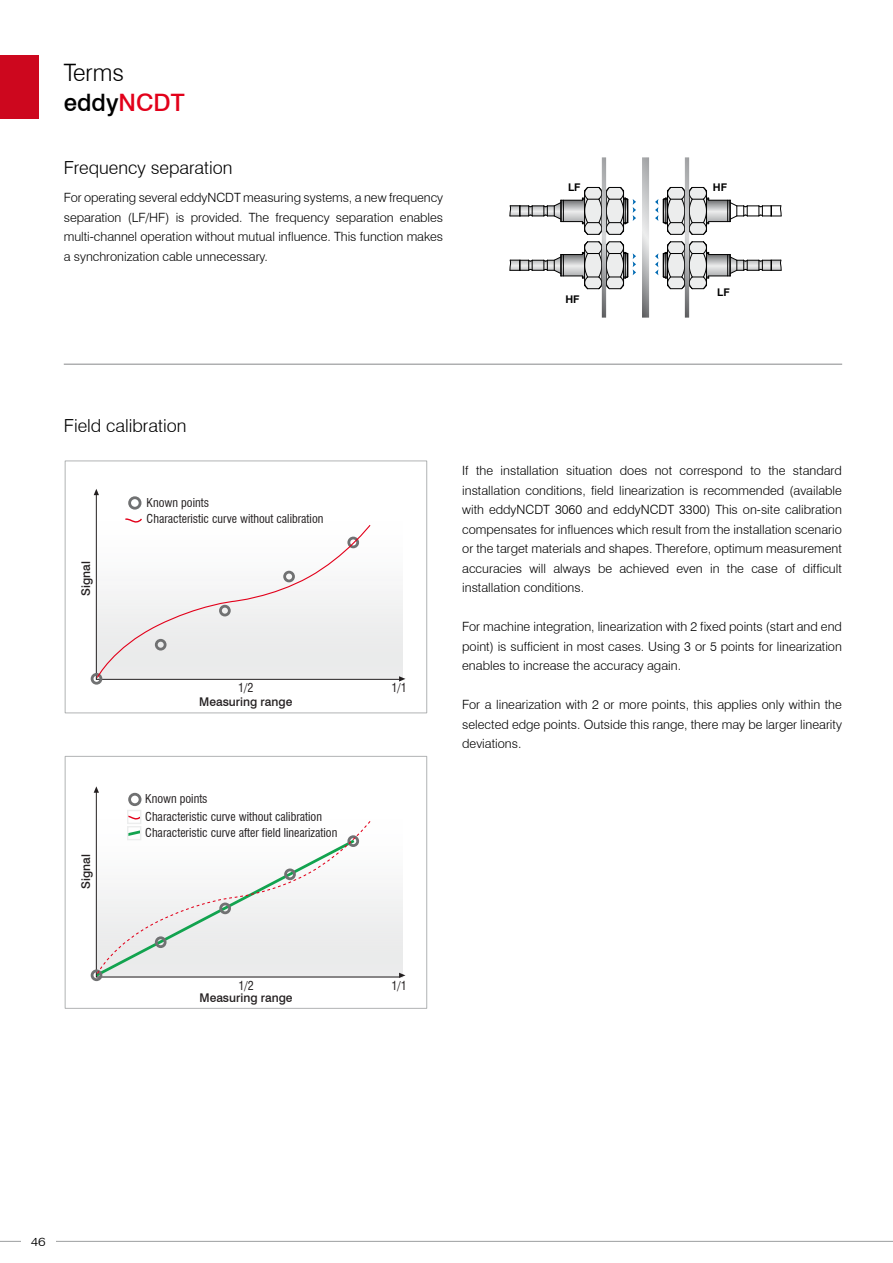
<style>
.page{position:relative;width:893px;height:1263px;background:#fff}
.page>*{position:absolute;margin:0;border:0;box-sizing:border-box;transform-origin:0 0}
.t1{font:300 24px/30px "Swiss 721 BT";color:#000}
.t2{font:300 18px "Swiss 721 BT";color:#000}
.t3{font:300 12.75px/19.5px "Swiss 721 BT";color:#000;text-align:justify}
.t4{font:condensed 12px/16.8px "Swiss 721 BT";color:#231f20}
.t5{font:500 12px "Swiss 721 BT";color:#231f20}
.t6{font:300 12px "Swiss 721 BT";color:#000;scale:1.18 1}
.t7{font:700 10.5px "Swiss 721 BT";color:#000}
.s1{font-weight:500}
.s2{font-weight:500;color:#e2001a}
</style>
<div class="page">
<svg style="left:642px;top:157px;width:7px;height:161px"></svg>
<svg style="left:509px;top:157px;width:127px;height:161px"></svg>
<svg style="left:655px;top:157px;width:127px;height:161px"></svg>
<hr style="left:64px;top:364px;width:778px;height:1px;background:#87888a">
<svg style="left:96px;top:792px;width:304px;height:185px"></svg>
<svg style="left:399px;top:973px;width:6px;height:5px"></svg>
<svg style="left:94px;top:786px;width:5px;height:7px"></svg>
<div style="left:91px;top:969px;width:11px;height:12px;border:3px solid #707172;border-radius:50%"></div>
<div style="left:128px;top:793px;width:14px;height:13px;border:3px solid #707172;border-radius:50%"></div>
<svg style="left:96px;top:495px;width:304px;height:185px"></svg>
<svg style="left:399px;top:676px;width:6px;height:5px"></svg>
<svg style="left:94px;top:489px;width:5px;height:6px"></svg>
<div style="left:91px;top:673px;width:11px;height:12px;border:3px solid #707172;border-radius:50%"></div>
<div style="left:128px;top:496px;width:14px;height:14px;border:3px solid #707172;border-radius:50%"></div>
<div style="left:127px;top:810px;width:14px;height:14px;border:1px solid #eceded"></div>
<svg style="left:96px;top:517px;width:275px;height:162px"></svg>
<svg style="left:93px;top:814px;width:278px;height:165px"></svg>
<div style="left:65px;top:756px;width:362px;height:253px;border:1px solid #b1b3b4"></div>
<div style="left:65px;top:461px;width:362px;height:252px;border:1px solid #b1b3b4"></div>
<div style="left:0;top:55px;width:38px;height:64px;background:#cd071e"></div>
<hr style="left:0;top:1241px;width:893px;height:1px;background:#9c9e9f">
<div style="left:21px;top:1220px;width:34px;height:43px;background:#fff"></div>
<h1 class="t1" style="left:64px;top:58px;width:122px">Terms <span class="s1">eddy</span><span class="s2">NCDT</span></h1>
<h2 class="t2" style="left:64px;top:156px;width:170px">Frequency separation</h2>
<p class="t3" style="left:64px;top:188px;width:381px">For operating several eddyNCDT measuring systems, a new frequency separation (LF/HF) is provided. The frequency separation enables multi-channel operation without mutual influence. This function makes a synchronization cable unnecessary.</p>
<p class="t7" style="left:568px;top:181px;width:14px">LF</p>
<p class="t7" style="left:713px;top:181px;width:16px">HF</p>
<p class="t7" style="left:565px;top:292px;width:16px">HF</p>
<p class="t7" style="left:717px;top:286px;width:14px">LF</p>
<h2 class="t2" style="left:64px;top:415px;width:124px">Field calibration</h2>
<p class="t5" style="left:79px;top:596px;width:36px;rotate:-90deg">Signal</p>
<p class="t5" style="left:79px;top:888px;width:36px;rotate:-90deg">Signal</p>
<p class="t4" style="left:147px;top:494px;width:178px">Known points<br>Characteristic curve without calibration</p>
<p class="t4" style="left:238px;top:679px;width:17px">1/2</p>
<p class="t4" style="left:391px;top:680px;width:17px">1/1</p>
<p class="t5" style="left:199px;top:694px;width:95px">Measuring range</p>
<p class="t4" style="left:145px;top:790px;width:64px">Known points</p>
<p class="t4" style="left:145px;top:808px;width:194px">Characteristic curve without calibration<br>Characteristic curve after field linearization</p>
<p class="t4" style="left:238px;top:977px;width:17px">1/2</p>
<p class="t4" style="left:391px;top:977px;width:17px">1/1</p>
<p class="t5" style="left:200px;top:991px;width:95px">Measuring range</p>
<p class="t3" style="left:462px;top:461px;width:381px">If the installation situation does not correspond to the standard installation conditions, field linearization is recommended (available with eddyNCDT 3060 and eddyNCDT 3300) This on-site calibration compensates for influences which result from the installation scenario or the target materials and shapes. Therefore, optimum measurement accuracies will always be achieved even in the case of difficult installation conditions.</p>
<p class="t3" style="left:462px;top:617px;width:381px">For machine integration, linearization with 2 fixed points (start and end point) is sufficient in most cases. Using 3 or 5 points for linearization enables to increase the accuracy again.</p>
<p class="t3" style="left:462px;top:695px;width:381px">For a linearization with 2 or more points, this applies only within the selected edge points. Outside this range, there may be larger linearity deviations.</p>
<p class="t6" style="left:31px;top:1235px;width:14px">46</p>
</div>
